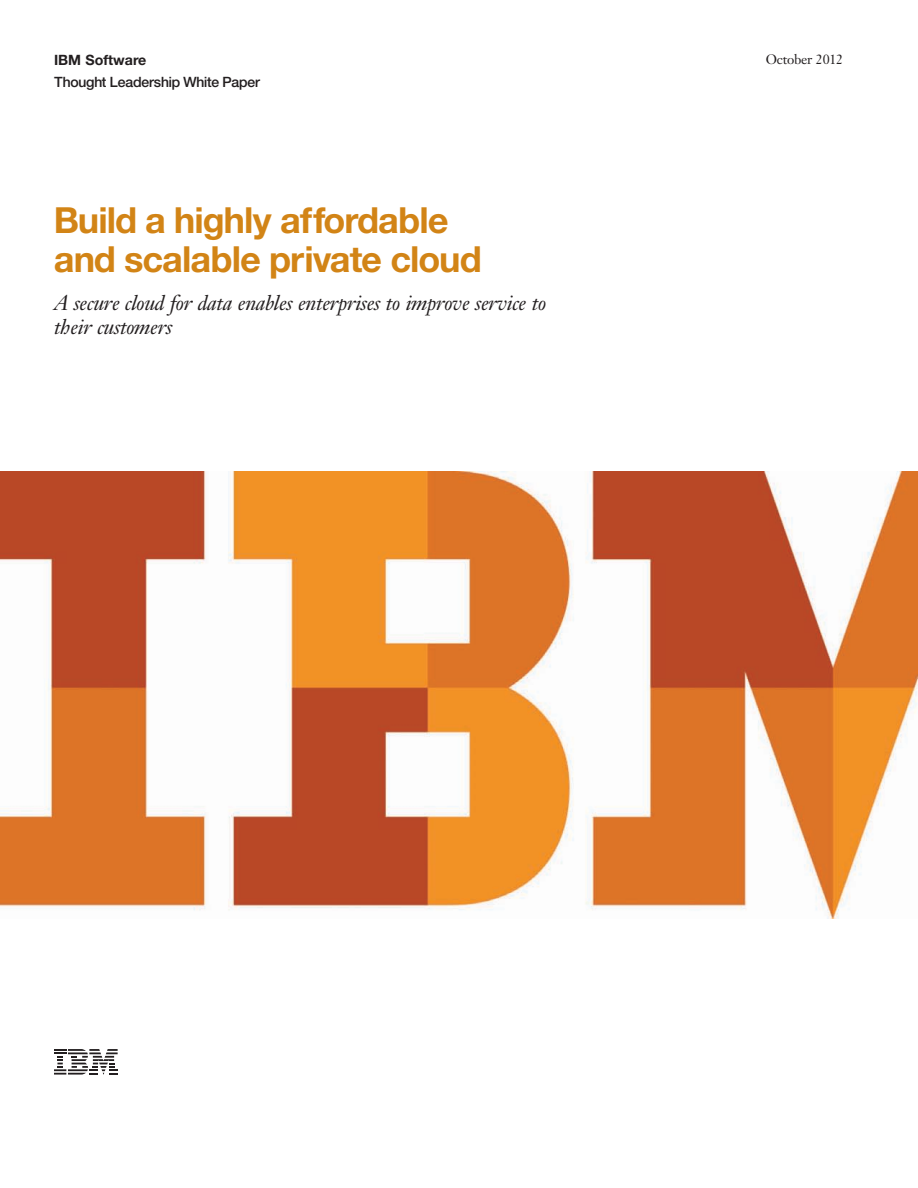
<style>
.page{position:relative;width:918px;height:1188px;background:#fff}
.page>*{position:absolute;margin:0;border:0;box-sizing:border-box;transform-origin:0 0}
.t1{font:700 36px/39px "Helv Neuefor IBM";letter-spacing:-.01em;color:#d28416}
.t2{font:italic 21px/24px "Janson Text LT Pro";letter-spacing:-.015em;color:#231f20}
.t3{font:500 14.25px/21.5px "Helv Neuefor IBM";letter-spacing:-.01em;color:#231f20}
.t4{font:13.5px "Janson Text LT Pro";letter-spacing:-.015em;color:#231f20}
.s1{font-family:"Helvetica Neue";font-weight:700}
</style>
<div class="page">
<svg style="left:54px;top:1049px;width:64px;height:26px"></svg>
<img style="left:0;top:472px;width:918px;height:446px">
<p class="t3" style="left:54px;top:49px;width:208px"><span class="s1">IBM Software<br></span>Thought Leadership White Paper</p>
<p class="t4" style="left:766px;top:51px;width:79px">October 2012</p>
<h1 class="t1" style="left:54px;top:200px;width:429px">Build a highly affordable and scalable private cloud</h1>
<p class="t2" style="left:54px;top:291px;width:494px">A secure cloud for data enables enterprises to improve service to their customers</p>
</div>
